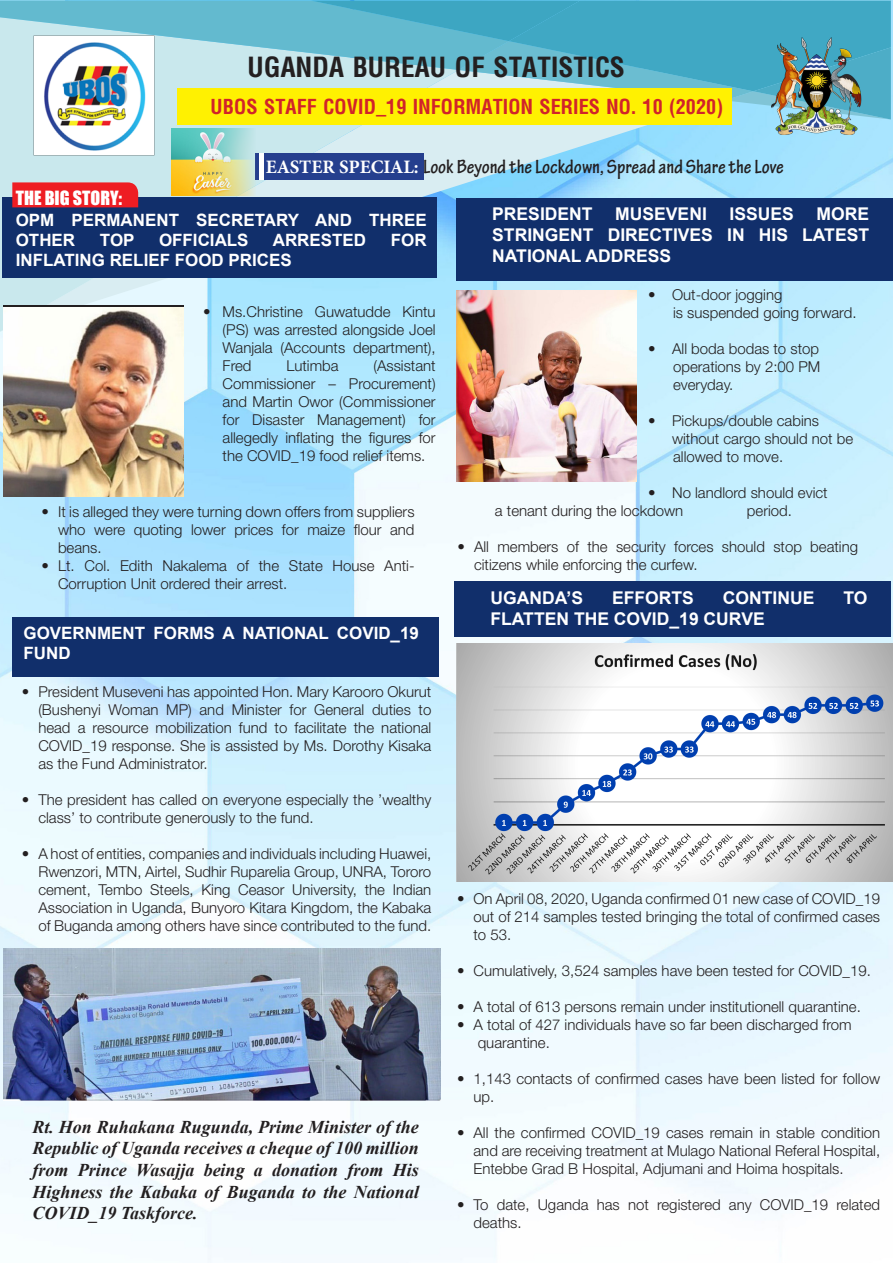
<style>
.page{position:relative;width:893px;height:1263px;background:#fff}
.page>*{position:absolute;margin:0;border:0;box-sizing:border-box;transform-origin:0 0}
.t1{font:700 27.15px "Arena Condensed";color:#231f20}
.t2{font:700 condensed 20.55px "Tekton Pro";color:#231f20}
.t3{font:700 20.1px "Arena Condensed";color:#d1232a}
.t4{font:italic 700 18px/21.6px "Times New Roman";color:#231f20;text-align:justify}
.t5{font:18px "Impact";color:#fff}
.t6{font:700 17.55px/21px "Arial";color:#fff;text-align:justify}
.t7{font:700 16.95px/20.4px "Arial";color:#fff}
.t8{font:300 15px/18px "Helvetica Neue LT Std";color:#231f20}
.s1{font-family:"Minion Pro";font-stretch:normal;font-size:19.05px;color:#fff}
</style>
<div class="page">
<img style="left:0;top:0;width:893px;height:1263px">
<svg style="left:459px;top:125px;width:266px;height:207px"></svg>
<svg style="left:0;top:119px;width:459px;height:213px"></svg>
<svg style="left:0;top:1px;width:891px;height:118px"></svg>
<div style="left:177px;top:89px;width:555px;height:36px;background:#fff101"></div>
<img style="left:772px;top:38px;width:90px;height:97px">
<img style="left:34px;top:36px;width:120px;height:119px">
<div style="left:255px;top:153px;width:168px;height:27px;background:#253f8e"></div>
<div style="left:259px;top:153px;width:5px;height:27px;background:#fff"></div>
<div style="left:2px;top:198px;width:434px;height:80px;background:#112f6b"></div>
<div style="left:13px;top:617px;width:426px;height:59px;background:#112f6b"></div>
<div style="left:456px;top:198px;width:437px;height:82px;background:#112f6b"></div>
<img style="left:3px;top:948px;width:437px;height:153px">
<img style="left:456px;top:290px;width:181px;height:191px">
<img style="left:3px;top:308px;width:181px;height:189px">
<div style="left:455px;top:581px;width:436px;height:56px;background:#112f6b"></div>
<img style="left:457px;top:644px;width:436px;height:237px">
<div style="left:12px;top:182px;width:126px;height:25px;background:#ee1d23"></div>
<img style="left:171px;top:129px;width:85px;height:66px">
<p class="t1" style="left:247px;top:51px;width:379px">UGANDA BUREAU OF STATISTICS</p>
<p class="t3" style="left:211px;top:94px;width:514px">UBOS STAFF COVID_19 INFORMATION SERIES NO. 10 (2020)</p>
<p class="t2" style="left:266px;top:155px;width:520px"><span class="s1">EASTER SPECIAL:</span> Look Beyond the Lockdown, Spread and Share the Love</p>
<p class="t7" style="left:16px;top:210px;width:412px">OPM PERMANENT SECRETARY AND THREE<br>OTHER</p>
<p class="t5" style="left:16px;top:184px;width:108px">THE BIG STORY:</p>
<p class="t6" style="left:492px;top:204px;width:378px;text-indent:324px">MORE STRINGENT DIRECTIVES IN HIS LATEST NATIONAL ADDRESS</p>
<p class="t6" style="left:492px;top:204px;width:102px">PRESIDENT</p>
<p class="t6" style="left:615px;top:204px;width:93px">MUSEVENI</p>
<p class="t6" style="left:729px;top:204px;width:66px">ISSUES</p>
<p class="t7" style="left:100px;top:230px;width:36px">TOP</p>
<p class="t7" style="left:159px;top:230px;width:91px">OFFICIALS</p>
<p class="t7" style="left:273px;top:230px;width:95px">ARRESTED</p>
<p class="t7" style="left:391px;top:230px;width:37px">FOR</p>
<p class="t7" style="left:16px;top:250px;width:277px">INFLATING RELIEF FOOD PRICES</p>
<p class="t8" style="left:223px;top:302px;width:215px;text-align:justify;text-indent:-20px">• Ms.Christine Guwatudde Kintu (PS) was arrested alongside Joel Wanjala (Accounts department), Fred</p>
<p class="t8" style="left:223px;top:356px;width:215px;text-align:justify;text-indent:151px">(Assistant Commissioner – Procurement) and Martin Owor (Commissioner for Disaster Management) for allegedly inflating the figures for the COVID_19 food relief items.</p>
<p class="t8" style="left:286px;top:356px;width:54px">Lutimba</p>
<p class="t8" style="left:58px;top:503px;width:358px;text-align:justify;text-indent:-17px">• It is alleged they were turning down offers from suppliers who were quoting lower prices for maize flour and beans.</p>
<p class="t8" style="left:58px;top:557px;width:358px;text-indent:-17px">• Lt. Col. Edith Nakalema of the State House Anti-<br>Corruption Unit ordered their arrest.</p>
<p class="t7" style="left:24px;top:623px;width:397px">GOVERNMENT FORMS A NATIONAL COVID_19<br>FUND</p>
<p class="t8" style="left:38px;top:682px;width:394px;text-align:justify;text-indent:-16px">• President Museveni has appointed Hon. Mary Karooro Okurut (Bushenyi Woman MP) and Minister for General duties to head a resource mobilization fund to facilitate the national COVID_19 response. She is assisted by Ms. Dorothy Kisaka as the Fund Administrator.</p>
<p class="t8" style="left:38px;top:790px;width:394px;text-indent:-16px">• The president has called on everyone especially the ’wealthy class’ to contribute generously to the fund.</p>
<p class="t8" style="left:38px;top:844px;width:394px;text-align:justify;text-indent:-16px">• A host of entities, companies and individuals including Huawei, Rwenzori, MTN, Airtel, Sudhir Ruparelia Group, UNRA, Tororo cement, Tembo Steels, King Ceasor University, the Indian Association in Uganda, Bunyoro Kitara Kingdom, the Kabaka of Buganda among others have since contributed to the fund.</p>
<p class="t4" style="left:32px;top:1115px;width:388px">Rt. Hon Ruhakana Rugunda, Prime Minister of the Republic of Uganda receives a cheque of 100 million from Prince Wasajja being a donation from His Highness the Kabaka of Buganda to the National COVID_19 Taskforce.</p>
<p class="t8" style="left:673px;top:286px;width:185px;text-indent:-25px">• Out-door jogging<br>is suspended going forward.</p>
<p class="t8" style="left:648px;top:340px;width:174px;text-align:right">• All boda bodas to stop operations by 2:00 PM</p>
<p class="t8" style="left:673px;top:376px;width:62px">everyday.</p>
<p class="t8" style="left:672px;top:412px;width:183px;text-indent:-24px">• Pickups/double cabins without cargo should not be allowed to move.</p>
<p class="t8" style="left:495px;top:484px;width:334px;text-indent:153px">• No landlord should evict a tenant during the lockdown</p>
<p class="t8" style="left:747px;top:502px;width:47px">period.</p>
<p class="t8" style="left:474px;top:538px;width:385px;text-indent:-16px">• All members of the security forces should stop beating citizens while enforcing the curfew.</p>
<p class="t6" style="left:490px;top:587px;width:94px">UGANDA’S</p>
<p class="t6" style="left:612px;top:587px;width:83px">EFFORTS</p>
<p class="t6" style="left:723px;top:587px;width:93px">CONTINUE</p>
<p class="t6" style="left:843px;top:587px;width:26px">TO</p>
<p class="t6" style="left:490px;top:608px;width:276px">FLATTEN THE COVID_19 CURVE</p>
<p class="t8" style="left:473px;top:889px;width:408px;text-align:justify;text-indent:-16px">• On April 08, 2020, Uganda confirmed 01 new case of COVID_19 out of 214 samples tested bringing the total of confirmed cases to 53.</p>
<p class="t8" style="left:457px;top:961px;width:415px">• Cumulatively, 3,524 samples have been tested for COVID_19.</p>
<p class="t8" style="left:457px;top:997px;width:405px">• A total of 613 persons remain under institutionell quarantine.</p>
<p class="t8" style="left:478px;top:1015px;width:375px;text-indent:-21px">• A total of 427 individuals have so far been discharged from quarantine.</p>
<p class="t8" style="left:473px;top:1069px;width:408px;text-indent:-16px">• 1,143 contacts of confirmed cases have been listed for follow up.</p>
<p class="t8" style="left:473px;top:1123px;width:408px;text-align:justify;text-indent:-16px">• All the confirmed COVID_19 cases remain in stable condition and are receiving treatment at Mulago National Referal Hospital, Entebbe Grad B Hospital, Adjumani and Hoima hospitals.</p>
<p class="t8" style="left:473px;top:1195px;width:408px;text-indent:-16px">• To date, Uganda has not registered any COVID_19 related deaths.</p>
</div>
